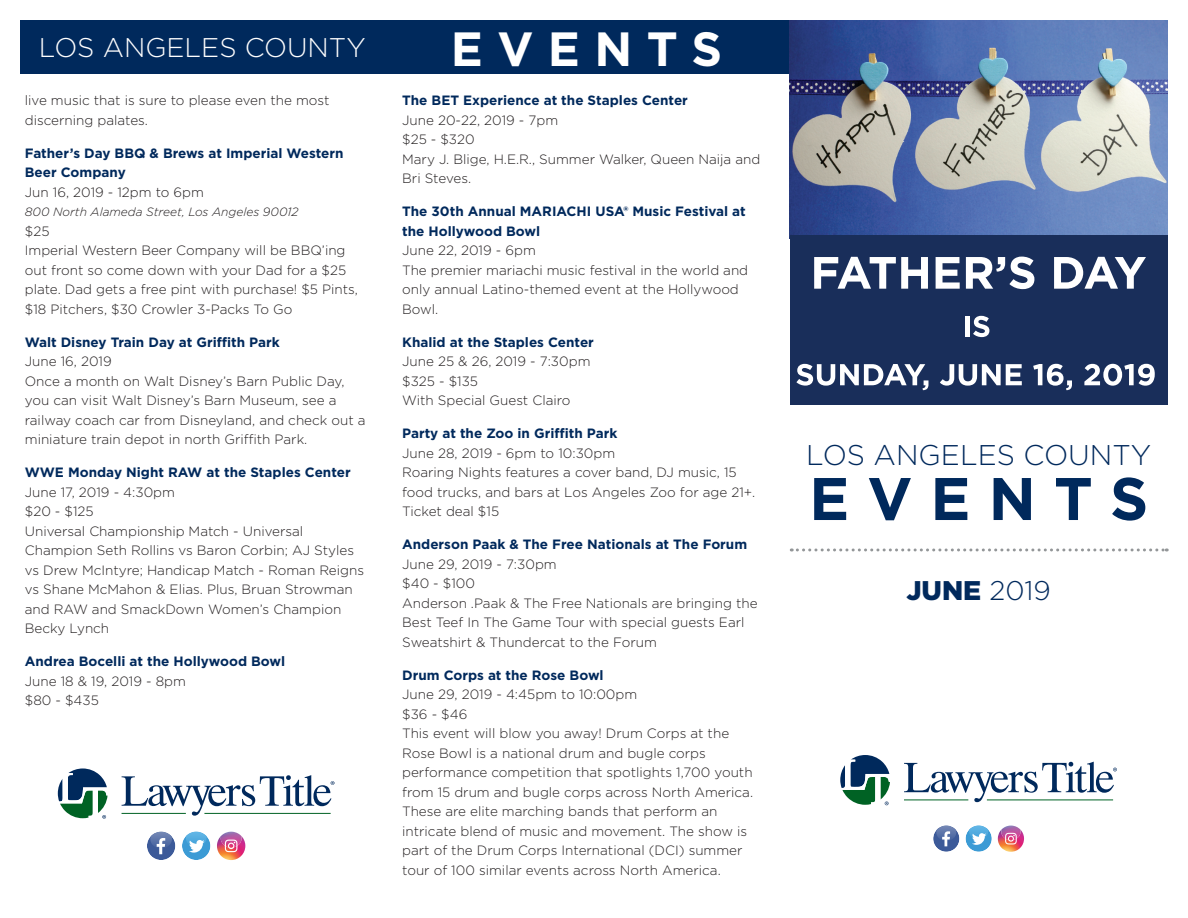
<style>
.page{position:relative;width:1188px;height:918px;background:#fff}
.page>*{position:absolute;margin:0;border:0;box-sizing:border-box;transform-origin:0 0}
.t1{font:700 60px "Gotham";letter-spacing:.3em;color:#00295c}
.t2{font:700 48px "Gotham";letter-spacing:.3em;color:#fff}
.t3{font:300 28.5px "Gotham";color:#00295c}
.t4{font:300 27px "Gotham";color:#fff}
.t5{font:900 27px "Gotham";color:#00295c}
.t6{font:300 13.5px/19.5px "Gotham";color:#231f20}
.t7{font:700 13.5px/19.5px "Gotham";color:#00295c}
.t8{font:italic 300 12px "Gotham";color:#231f20}
.s1{font-weight:300}
</style>
<div class="page">
<div style="left:21px;top:20px;width:774px;height:54px;background:#00295c"></div>
<img style="left:790px;top:20px;width:378px;height:216px">
<div style="left:790px;top:236px;width:378px;height:169px;background:#192e5a"></div>
<svg style="left:814px;top:257px;width:114px;height:32px"></svg>
<svg style="left:936px;top:257px;width:24px;height:32px"></svg>
<svg style="left:966px;top:257px;width:68px;height:32px"></svg>
<svg style="left:1054px;top:257px;width:92px;height:32px"></svg>
<hr style="left:965px;top:316px;width:4px;height:21px;background:#fff">
<svg style="left:973px;top:316px;width:16px;height:21px"></svg>
<svg style="left:796px;top:364px;width:132px;height:26px"></svg>
<svg style="left:940px;top:364px;width:82px;height:22px"></svg>
<svg style="left:1033px;top:364px;width:39px;height:26px"></svg>
<svg style="left:1084px;top:364px;width:71px;height:22px"></svg>
<svg style="left:58px;top:768px;width:50px;height:51px"></svg>
<svg style="left:122px;top:775px;width:212px;height:41px"></svg>
<svg style="left:146px;top:830px;width:31px;height:31px"></svg>
<div style="left:147px;top:832px;width:28px;height:28px;background:#3c5a99;border-radius:50%"></div>
<svg style="left:150px;top:832px;width:22px;height:22px"></svg>
<svg style="left:181px;top:830px;width:31px;height:31px"></svg>
<div style="left:182px;top:832px;width:28px;height:28px;background:#3c9bd5;border-radius:50%"></div>
<svg style="left:186px;top:832px;width:21px;height:21px"></svg>
<svg style="left:216px;top:830px;width:31px;height:31px"></svg>
<img style="left:217px;top:836px;width:25px;height:22px">
<img style="left:221px;top:832px;width:21px;height:16px">
<svg style="left:225px;top:840px;width:12px;height:12px"></svg>
<svg style="left:791px;top:548px;width:376px;height:3px"></svg>
<svg style="left:840px;top:755px;width:50px;height:50px"></svg>
<svg style="left:904px;top:762px;width:213px;height:40px"></svg>
<svg style="left:932px;top:824px;width:29px;height:29px"></svg>
<svg style="left:933px;top:826px;width:26px;height:26px"></svg>
<svg style="left:936px;top:826px;width:20px;height:20px"></svg>
<svg style="left:964px;top:824px;width:29px;height:29px"></svg>
<div style="left:966px;top:826px;width:26px;height:26px;background:#3c9bd5;border-radius:50%"></div>
<svg style="left:969px;top:826px;width:19px;height:19px"></svg>
<img style="left:998px;top:830px;width:26px;height:22px">
<img style="left:1001px;top:826px;width:20px;height:14px">
<svg style="left:1005px;top:833px;width:12px;height:11px"></svg>
<p class="t4" style="left:39px;top:31px;width:328px">LOS ANGELES COUNTY</p>
<p class="t2" style="left:451px;top:17px;width:273px">EVENTS</p>
<p class="t6" style="left:25px;top:90px;width:306px">live music that is sure to please even the most discerning palates.</p>
<p class="t7" style="left:25px;top:143px;width:320px">Father’s Day BBQ &amp; Brews at Imperial Western<br>Beer Company</p>
<p class="t6" style="left:25px;top:182px;width:181px">Jun 16, 2019 - 12pm to 6pm</p>
<p class="t8" style="left:25px;top:204px;width:275px">800 North Alameda Street, Los Angeles 90012</p>
<p class="t6" style="left:25px;top:221px;width:26px">$25</p>
<p class="t6" style="left:25px;top:240px;width:335px">Imperial Western Beer Company will be BBQ’ing out front so come down with your Dad for a $25 plate. Dad gets a free pint with purchase! $5 Pints, $18 Pitchers, $30 Crowler 3-Packs To Go</p>
<p class="t7" style="left:25px;top:332px;width:256px">Walt Disney Train Day at Griffith Park</p>
<p class="t6" style="left:25px;top:351px;width:88px">June 16, 2019</p>
<p class="t6" style="left:25px;top:371px;width:342px">Once a month on Walt Disney’s Barn Public Day, you can visit Walt Disney’s Barn Museum, see a railway coach car from Disneyland, and check out a miniature train depot in north Griffith Park.</p>
<p class="t7" style="left:25px;top:463px;width:327px">WWE Monday Night RAW at the Staples Center</p>
<p class="t6" style="left:25px;top:482px;width:152px">June 17, 2019 - 4:30pm</p>
<p class="t6" style="left:25px;top:501px;width:70px">$20 - $125</p>
<p class="t6" style="left:25px;top:521px;width:341px">Universal Championship Match - Universal Champion Seth Rollins vs Baron Corbin; AJ Styles vs Drew McIntyre; Handicap Match - Roman Reigns vs Shane McMahon &amp; Elias. Plus, Bruan Strowman and RAW and SmackDown Women’s Champion Becky Lynch</p>
<p class="t7" style="left:25px;top:652px;width:262px">Andrea Bocelli at the Hollywood Bowl</p>
<p class="t6" style="left:25px;top:671px;width:163px">June 18 &amp; 19, 2019 - 8pm</p>
<p class="t6" style="left:25px;top:690px;width:76px">$80 - $435</p>
<p class="t7" style="left:402px;top:91px;width:287px">The BET Experience at the Staples Center</p>
<p class="t6" style="left:402px;top:110px;width:157px">June 20-22, 2019 - 7pm</p>
<p class="t6" style="left:402px;top:129px;width:74px">$25 - $320</p>
<p class="t6" style="left:402px;top:149px;width:360px">Mary J. Blige, H.E.R., Summer Walker, Queen Naija and<br>Bri Steves.</p>
<p class="t7" style="left:402px;top:202px;width:345px">The 30th Annual MARIACHI USA® Music Festival at the Hollywood Bowl</p>
<p class="t6" style="left:402px;top:240px;width:135px">June 22, 2019 - 6pm</p>
<p class="t6" style="left:402px;top:260px;width:348px">The premier mariachi music festival in the world and only annual Latino-themed event at the Hollywood<br>Bowl.</p>
<p class="t7" style="left:402px;top:332px;width:193px">Khalid at the Staples Center</p>
<p class="t6" style="left:402px;top:351px;width:190px">June 25 &amp; 26, 2019 - 7:30pm</p>
<p class="t6" style="left:402px;top:371px;width:77px">$325 - $135</p>
<p class="t6" style="left:402px;top:390px;width:170px">With Special Guest Clairo</p>
<p class="t7" style="left:402px;top:424px;width:217px">Party at the Zoo in Griffith Park</p>
<p class="t6" style="left:402px;top:443px;width:215px">June 28, 2019 - 6pm to 10:30pm</p>
<p class="t6" style="left:402px;top:462px;width:355px">Roaring Nights features a cover band, DJ music, 15 food trucks, and bars at Los Angeles Zoo for age 21+.</p>
<p class="t6" style="left:402px;top:501px;width:99px">Ticket deal $15</p>
<p class="t7" style="left:402px;top:535px;width:347px">Anderson Paak &amp; The Free Nationals at The Forum</p>
<p class="t6" style="left:402px;top:554px;width:156px">June 29, 2019 - 7:30pm</p>
<p class="t6" style="left:402px;top:573px;width:74px">$40 - $100</p>
<p class="t6" style="left:402px;top:593px;width:357px">Anderson .Paak &amp; The Free Nationals are bringing the<br>Best Teef In The Game Tour with special guests Earl<br>Sweatshirt &amp; Thundercat to the Forum</p>
<p class="t7" style="left:402px;top:665px;width:203px">Drum Corps at the Rose Bowl</p>
<p class="t6" style="left:402px;top:684px;width:237px">June 29, 2019 - 4:45pm to 10:00pm</p>
<p class="t6" style="left:402px;top:704px;width:67px">$36 - $46</p>
<p class="t6" style="left:402px;top:723px;width:352px">This event will blow you away! Drum Corps at the Rose Bowl is a national drum and bugle corps performance competition that spotlights 1,700 youth from 15 drum and bugle corps across North America.<br>These are elite marching bands that perform an intricate blend of music and movement. The show is part of the Drum Corps International (DCI) summer tour of 100 similar events across North America.</p>
<p class="t3" style="left:806px;top:436px;width:347px">LOS ANGELES COUNTY</p>
<p class="t1" style="left:809px;top:459px;width:341px">EVENTS</p>
<p class="t5" style="left:906px;top:572px;width:146px">JUNE <span class="s1">2019</span></p>
</div>
